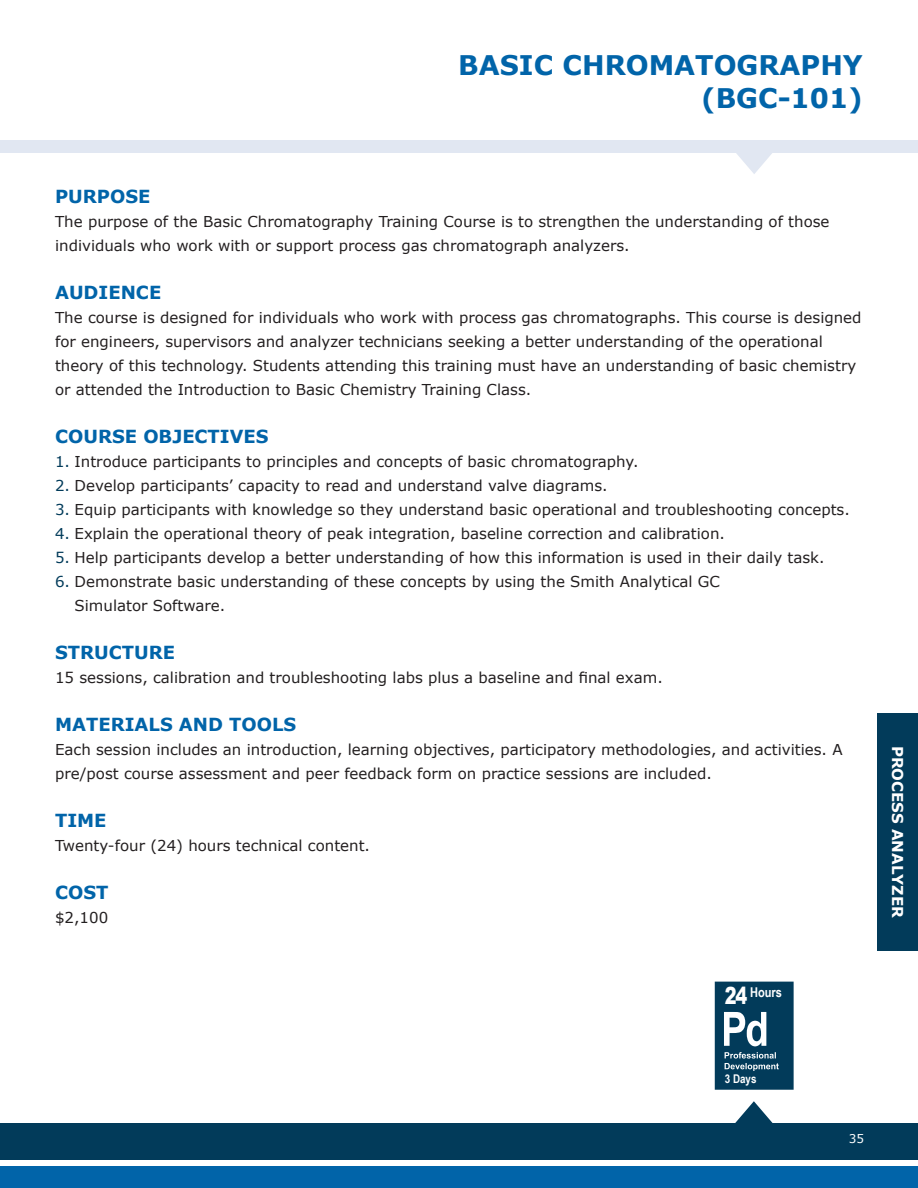
<style>
.page{position:relative;width:918px;height:1188px;background:#fff}
.page>*{position:absolute;margin:0;border:0;box-sizing:border-box;transform-origin:0 0}
.t1{font:700 27px "Verdana";color:#0164a9}
.t2{font:900 23.7px "Arial";color:#fff;scale:.75 1}
.t3{font:700 18px "Verdana";color:#0164a9}
.t4{font:15px/24px "Verdana";color:#231f20}
.t5{font:700 15px "Verdana";color:#fff}
.t6{font:700 13.5px "Arial Narrow";color:#fff}
.t7{font:700 12px "Arial Narrow";color:#fff}
.t8{font:12px "Verdana";color:#fff}
.s1{color:#023b5a}
</style>
<div class="page">
<div style="left:878px;top:713px;width:40px;height:237px;background:#023b5a"></div>
<div style="left:0;top:140px;width:918px;height:13px;background:#e1e7f2"></div>
<svg style="left:736px;top:153px;width:36px;height:21px"></svg>
<div style="left:0;top:1167px;width:918px;height:21px;background:#0164a9"></div>
<div style="left:0;top:1123px;width:918px;height:37px;background:#023b5a"></div>
<svg style="left:735px;top:1101px;width:38px;height:22px"></svg>
<div style="left:715px;top:982px;width:79px;height:108px;background:#023b5a;border:2px solid #023b5a"></div>
<svg style="left:724px;top:1012px;width:42px;height:34px"></svg>
<svg style="left:725px;top:1052px;width:54px;height:19px"></svg>
<p class="t1" style="left:458px;top:47px;width:406px">BASIC CHROMATOGRAPHY</p>
<p class="t1" style="left:701px;top:80px;width:163px">(BGC-101)</p>
<p class="t3" style="left:55px;top:185px;width:97px">PURPOSE</p>
<p class="t4" style="left:55px;top:210px;width:776px">The purpose of the Basic Chromatography Training Course is to strengthen the understanding of those individuals who work with or support process gas chromatograph analyzers.</p>
<p class="t3" style="left:55px;top:281px;width:108px">AUDIENCE</p>
<p class="t4" style="left:55px;top:306px;width:808px">The course is designed for individuals who work with process gas chromatographs. This course is designed for engineers, supervisors and analyzer technicians seeking a better understanding of the operational theory of this technology. Students attending this training must have an understanding of basic chemistry or attended the Introduction to Basic Chemistry Training Class.</p>
<p class="t3" style="left:55px;top:425px;width:215px">COURSE OBJECTIVES</p>
<p class="t4" style="left:55px;top:450px;width:581px"><span class="s1">1.</span> Introduce participants to principles and concepts of basic chromatography.</p>
<p class="t4" style="left:55px;top:474px;width:550px"><span class="s1">2.</span> Develop participants’ capacity to read and understand valve diagrams.</p>
<p class="t4" style="left:55px;top:498px;width:793px"><span class="s1">3.</span> Equip participants with knowledge so they understand basic operational and troubleshooting concepts.</p>
<p class="t4" style="left:55px;top:522px;width:668px"><span class="s1">4.</span> Explain the operational theory of peak integration, baseline correction and calibration.</p>
<p class="t4" style="left:55px;top:546px;width:767px"><span class="s1">5.</span> Help participants develop a better understanding of how this information is used in their daily task.</p>
<p class="t4" style="left:55px;top:570px;width:666px"><span class="s1">6.</span> Demonstrate basic understanding of these concepts by using the Smith Analytical GC</p>
<p class="t4" style="left:75px;top:594px;width:149px">Simulator Software.</p>
<p class="t3" style="left:55px;top:641px;width:122px">STRUCTURE</p>
<p class="t4" style="left:55px;top:666px;width:609px">15 sessions, calibration and troubleshooting labs plus a baseline and final exam.</p>
<p class="t3" style="left:55px;top:713px;width:243px">MATERIALS AND TOOLS</p>
<p class="t4" style="left:55px;top:738px;width:789px">Each session includes an introduction, learning objectives, participatory methodologies, and activities. A pre/post course assessment and peer feedback form on practice sessions are included.</p>
<p class="t3" style="left:55px;top:809px;width:53px">TIME</p>
<p class="t4" style="left:55px;top:834px;width:313px">Twenty-four (24) hours technical content.</p>
<p class="t3" style="left:55px;top:881px;width:55px">COST</p>
<p class="t4" style="left:55px;top:906px;width:55px">$2,100</p>
<p class="t2" style="left:725px;top:978px;width:32px">24</p>
<p class="t6" style="left:750px;top:982px;width:33px">Hours</p>
<p class="t7" style="left:725px;top:1070px;width:33px">3 Days</p>
<p class="t8" style="left:849px;top:1131px;width:17px">35</p>
<p class="t5" style="left:907px;top:746px;width:174px;rotate:90deg">PROCESS ANALYZER</p>
</div>
